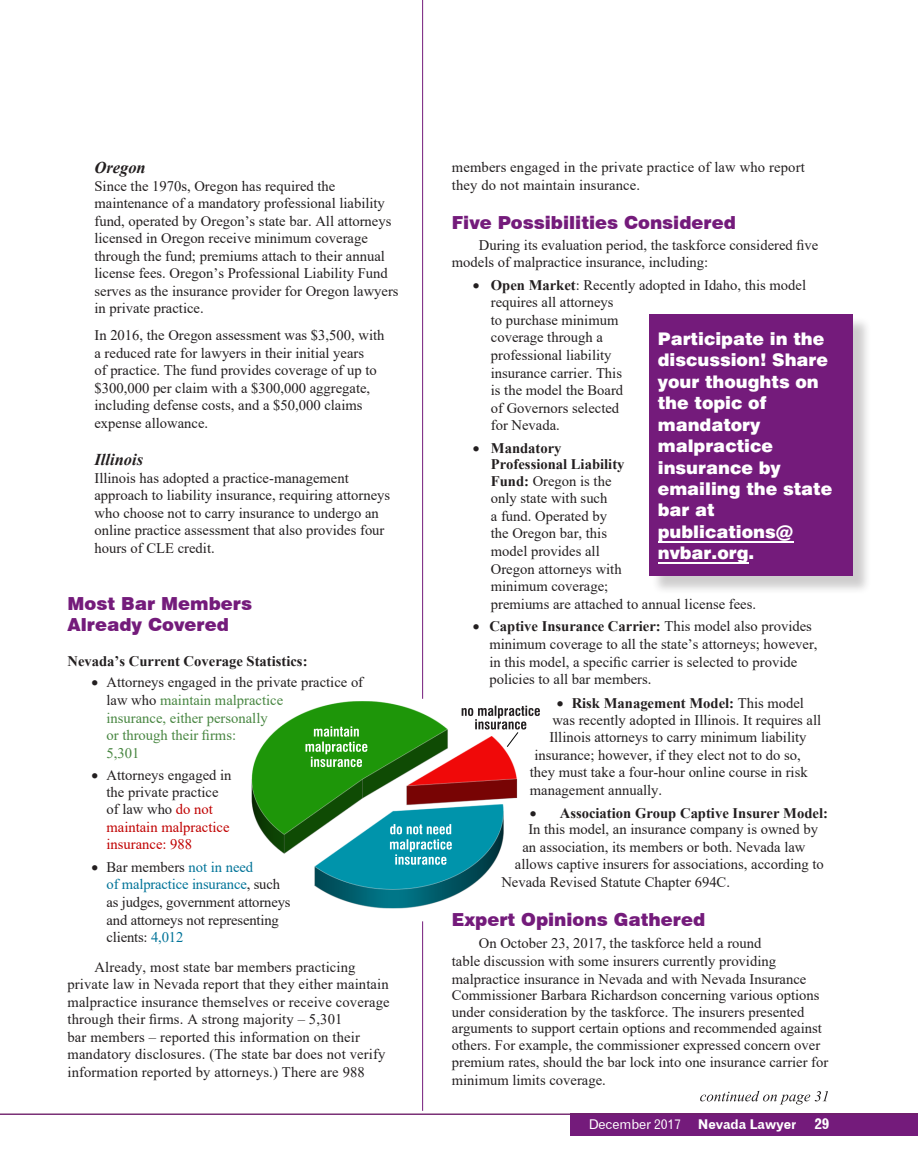
<style>
.page{position:relative;width:918px;height:1175px;background:#fff}
.page>*{position:absolute;margin:0;border:0;box-sizing:border-box;transform-origin:0 0}
.t1{font:900 18px/21.6px "Swiss 721 BT";color:#741b7b}
.t2{font:900 17.4px/21.5px "Swiss 721 BT";color:#fff}
.t3{font:italic 700 16.5px "Times New Roman";color:#231f20}
.t4{font:14.7px/17.5px "Times New Roman";color:#231f20}
.t5{font:14.7px/17.5px "Times New Roman";color:#488641}
.t6{font:700 14.7px "Times New Roman";color:#231f20}
.t7{font:13.5px "Gothic 720 BT Roman B";letter-spacing:-.01em;color:#fff}
.s1{color:#231f20}
.s2{color:#c00000}
.s3{color:#007398}
.s4{font-weight:700}
.s5{font-weight:400}
.s6{font-family:"Gothic 720 BT Bold B"}
.s7{font-family:"Gothic 720 BT Bold B";font-size:15px}
</style>
<div class="page">
<img style="left:251px;top:695px;width:267px;height:213px">
<div style="left:254px;top:700px;width:27px;height:16px;background:#fff"></div>
<svg style="left:306px;top:726px;width:61px;height:41px;background:#5eb44f"></svg>
<svg style="left:390px;top:824px;width:62px;height:40px"></svg>
<svg style="left:462px;top:705px;width:78px;height:43px"></svg>
<div style="left:570px;top:1113px;width:348px;height:23px;background:#741b7b"></div>
<hr style="left:0;top:1113px;width:918px;height:1px;background:#741b7b">
<hr style="left:422px;top:921px;width:1px;height:189px;background:#741b7b">
<svg style="left:700px;top:1090px;width:128px;height:14px"></svg>
<div style="left:651px;top:316px;width:220px;height:278px;background:#231f20;opacity:.22"></div>
<div style="left:649px;top:314px;width:204px;height:261px;background:#741b7b"></div>
<hr style="left:422px;top:0;width:1px;height:698px;background:#741b7b">
<hr style="left:658px;top:541px;width:135px;height:1px;background:#fff">
<hr style="left:658px;top:562px;width:91px;height:1px;background:#fff">
<p class="t3" style="left:94px;top:156px;width:53px">Oregon</p>
<p class="t4" style="left:94px;top:176px;width:306px">Since the 1970s, Oregon has required the maintenance of a mandatory professional liability fund, operated by Oregon’s state bar. All attorneys licensed in Oregon receive minimum coverage through the fund; premiums attach to their annual license fees. Oregon’s Professional Liability Fund serves as the insurance provider for Oregon lawyers in private practice.</p>
<p class="t4" style="left:94px;top:326px;width:292px">In 2016, the Oregon assessment was $3,500, with a reduced rate for lawyers in their initial years<br>of practice. The fund provides coverage of up to $300,000 per claim with a $300,000 aggregate, including defense costs, and a $50,000 claims expense allowance.</p>
<p class="t3" style="left:94px;top:448px;width:50px">Illinois</p>
<p class="t4" style="left:94px;top:468px;width:297px">Illinois has adopted a practice-management approach to liability insurance, requiring attorneys who choose not to carry insurance to undergo an online practice assessment that also provides four hours of CLE credit.</p>
<p class="t1" style="left:68px;top:592px;width:186px">Most Bar Members<br>Already Covered</p>
<p class="t6" style="left:68px;top:651px;width:242px">Nevada’s Current Coverage Statistics:</p>
<p class="t5" style="left:107px;top:673px;width:258px;text-indent:-15px"><span class="s1">• Attorneys engaged in the private practice of law who</span> maintain malpractice<br>insurance, either personally<br>or through their firms:<br>5,301</p>
<p class="t4" style="left:107px;top:766px;width:127px;text-indent:-15px">• Attorneys engaged in the private practice of law who <span class="s2">do not maintain malpractice insurance: 988</span></p>
<p class="t4" style="left:106px;top:857px;width:186px;text-indent:-15px">• Bar members <span class="s3">not in need<br>of malpractice insurance</span>, such as judges, government attorneys and attorneys not representing clients: <span class="s3">4,012</span></p>
<p class="t4" style="left:67px;top:957px;width:324px;text-indent:27px">Already, most state bar members practicing private law in Nevada report that they either maintain malpractice insurance themselves or receive coverage through their firms. A strong majority – 5,301<br>bar members – reported this information on their mandatory disclosures. (The state bar does not verify information reported by attorneys.) There are 988</p>
<p class="t4" style="left:452px;top:158px;width:355px">members engaged in the private practice of law who report they do not maintain insurance.</p>
<p class="t1" style="left:452px;top:211px;width:286px">Five Possibilities Considered</p>
<p class="t4" style="left:452px;top:235px;width:368px;text-indent:27px">During its evaluation period, the taskforce considered five models of malpractice insurance, including:</p>
<p class="t4" style="left:491px;top:276px;width:317px;text-indent:-18px">• <span class="s4">Open Market</span>: Recently adopted in Idaho, this model requires all attorneys<br>to purchase minimum<br>coverage through a<br>professional liability<br>insurance carrier. This<br>is the model the Board<br>of Governors selected<br>for Nevada.</p>
<p class="t4" style="left:491px;top:439px;width:267px;text-indent:-18px">• <span class="s4">Mandatory<br>Professional Liability<br>Fund:</span> Oregon is the<br>only state with such<br>a fund. Operated by<br>the Oregon bar, this<br>model provides all<br>Oregon attorneys with<br>minimum coverage;<br>premiums are attached to annual license fees.</p>
<p class="t4" style="left:489px;top:617px;width:330px;text-indent:-16px">• <span class="s4">Captive Insurance Carrier:</span> This model also provides minimum coverage to all the state’s attorneys; however, in this model, a specific carrier is selected to provide policies to all bar members.</p>
<p class="t6" style="left:557px;top:692px;width:249px">• Risk Management Model: <span class="s5">This model</span></p>
<p class="t4" style="left:552px;top:710px;width:270px">was recently adopted in Illinois. It requires all</p>
<p class="t4" style="left:549px;top:728px;width:259px">Illinois attorneys to carry minimum liability</p>
<p class="t4" style="left:534px;top:745px;width:268px">insurance; however, if they elect not to do so,</p>
<p class="t4" style="left:530px;top:763px;width:279px">they must take a four-hour online course in risk</p>
<p class="t4" style="left:530px;top:781px;width:134px">management annually.</p>
<p class="t6" style="left:530px;top:802px;width:300px">• Association Group Captive Insurer Model:</p>
<p class="t4" style="left:528px;top:820px;width:291px">In this model, an insurance company is owned by</p>
<p class="t4" style="left:522px;top:837px;width:285px">an association, its members or both. Nevada law</p>
<p class="t4" style="left:515px;top:855px;width:311px">allows captive insurers for associations, according to</p>
<p class="t4" style="left:501px;top:872px;width:230px">Nevada Revised Statute Chapter 694C.</p>
<p class="t1" style="left:452px;top:908px;width:255px">Expert Opinions Gathered</p>
<p class="t4" style="left:452px;top:934px;width:378px;line-height:17.1px;text-indent:27px">On October 23, 2017, the taskforce held a round<br>table discussion with some insurers currently providing malpractice insurance in Nevada and with Nevada Insurance Commissioner Barbara Richardson concerning various options under consideration by the taskforce. The insurers presented arguments to support certain options and recommended against others. For example, the commissioner expressed concern over premium rates, should the bar lock into one insurance carrier for minimum limits coverage.</p>
<p class="t2" style="left:658px;top:328px;width:176px">Participate in the discussion! Share your thoughts on the topic of mandatory malpractice insurance by emailing the state bar at publications@ nvbar.org.</p>
<p class="t7" style="left:589px;top:1116px;width:242px">December 2017 <span class="s6">Nevada Lawyer</span> <span class="s7">29</span></p>
</div>
